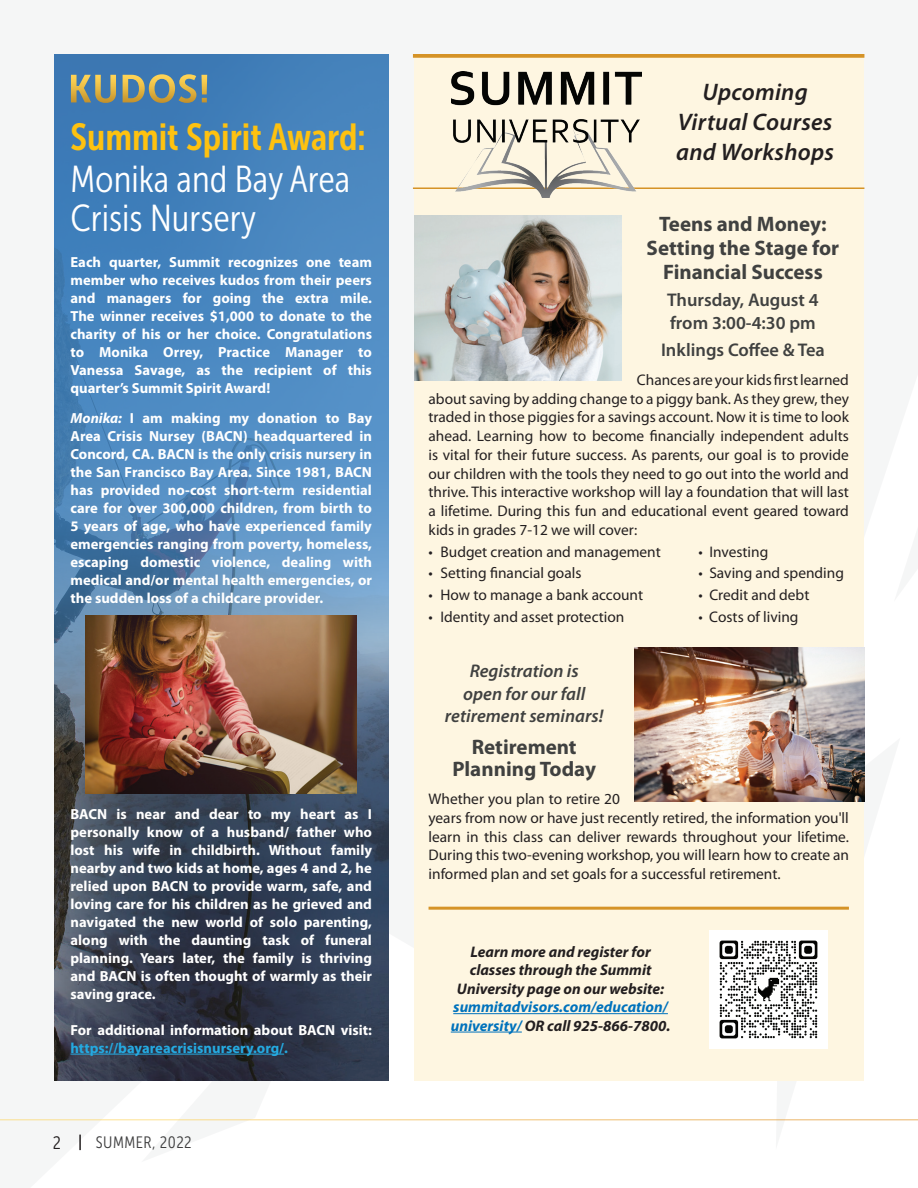
<style>
.page{position:relative;width:918px;height:1188px;background:#fff}
.page>*{position:absolute;margin:0;border:0;box-sizing:border-box;transform-origin:0 0}
.t1{font:37.5px/39px "Museo Sans Cond 300";color:#fff}
.t2{font:37.5px "Museo Sans Cond 700";color:#fec210}
.t3{font:italic 600 24px/30px "Myriad Pro";letter-spacing:.01em;color:#231f20;text-align:center}
.t4{font:700 21px/24px "Myriad Pro";color:#404140;text-align:center}
.t5{font:600 18.3px/22.5px "Myriad Pro";color:#404140}
.t6{font:italic 600 18.3px/22.5px "Myriad Pro";color:#404140;text-align:center}
.t7{font:18px "Museo Sans Cond 300";color:#231f20}
.t8{font:16.5px "Museo Sans Cond 300";letter-spacing:.03em;color:#3e3e3f}
.t9{font:15.3px/18.8px "Myriad Pro";color:#231f20;text-align:justify}
.t10{font:italic 700 15.3px/18.3px "Myriad Pro";color:#231f20;text-align:center}
.t11{font:italic 700 15.3px/18.3px "Myriad Pro";color:#0072bc}
.t12{font:700 14.7px/18px "Myriad Pro";color:#fff;text-align:justify}
.t13{font:700 14.7px "Myriad Pro";color:#24aae1}
.s1{font-style:italic}
.s2{color:#231f20}
</style>
<div class="page">
<img style="left:54px;top:1030px;width:334px;height:51px">
<svg style="left:54px;top:54px;width:334px;height:976px;background:#47729c"></svg>
<hr style="left:70px;top:1054px;width:214px;height:1px;background:#24aae1">
<div style="left:414px;top:54px;width:450px;height:1027px;background:#fef6e1"></div>
<svg style="left:413px;top:54px;width:451px;height:4px;background:#d79932"></svg>
<hr style="left:429px;top:907px;width:420px;height:3px;background:#d59327">
<hr style="left:413px;top:187px;width:451px;height:2px;background:#d59327">
<img style="left:86px;top:616px;width:271px;height:177px">
<img style="left:452px;top:71px;width:190px;height:126px">
<img style="left:414px;top:215px;width:208px;height:166px">
<img style="left:635px;top:648px;width:229px;height:153px">
<img style="left:710px;top:931px;width:117px;height:117px">
<hr style="left:453px;top:1013px;width:215px;height:1px;background:#0072bc">
<hr style="left:451px;top:1032px;width:71px;height:1px;background:#0072bc">
<svg style="left:79px;top:1135px;width:2px;height:15px"></svg>
<svg style="left:71px;top:74px;width:136px;height:29px;background:#879480"></svg>
<h1 class="t2" style="left:70px;top:116px;width:297px">Summit Spirit Award:</h1>
<h1 class="t1" style="left:70px;top:159px;width:281px">Monika and Bay Area<br>Crisis Nursery</h1>
<p class="t12" style="left:70px;top:252px;width:303px">Each quarter, Summit recognizes one team member who receives kudos from their peers and managers for going the extra mile.<br>The winner receives $1,000 to donate to the charity of his or her choice. Congratulations to Monika Orrey, Practice Manager to Vanessa Savage, as the recipient of this quarter’s Summit Spirit Award!</p>
<p class="t12" style="left:70px;top:408px;width:303px"><span class="s1">Monika:</span> I am making my donation to Bay Area Crisis Nursey (BACN) headquartered in Concord, CA. BACN is the only crisis nursery in the San Francisco Bay Area. Since 1981, BACN has provided no-cost short-term residential care for over 300,000 children, from birth to 5 years of age, who have experienced family emergencies ranging from poverty, homeless, escaping domestic violence, dealing with medical and/or mental health emergencies, or the sudden loss of a childcare provider.</p>
<p class="t12" style="left:70px;top:804px;width:303px">BACN is near and dear to my heart as I personally know of a husband/ father who lost his wife in childbirth. Without family nearby and two kids at home, ages 4 and 2, he relied upon BACN to provide warm, safe, and loving care for his children as he grieved and navigated the new world of solo parenting, along with the daunting task of funeral planning. Years later, the family is thriving and BACN is often thought of warmly as their saving grace.</p>
<p class="t12" style="left:70px;top:1020px;width:303px">For additional information about BACN visit:</p>
<p class="t13" style="left:70px;top:1038px;width:219px">https://bayareacrisisnursery.org/.</p>
<p class="t7" style="left:53px;top:1133px;width:10px">2</p>
<p class="t8" style="left:96px;top:1134px;width:97px">SUMMER, 2022</p>
<h2 class="t3" style="left:676px;top:77px;width:159px">Upcoming<br>Virtual Courses and Workshops</h2>
<h3 class="t4" style="left:647px;top:211px;width:194px">Teens and Money:<br>Setting the Stage for<br>Financial Success</h3>
<p class="t5" style="left:667px;top:288px;width:153px">Thursday, August 4 from 3:00-4:30 pm</p>
<p class="t5" style="left:661px;top:338px;width:165px">Inklings Coffee &amp; Tea</p>
<p class="t9" style="left:429px;top:370px;width:422px;text-indent:208px">Chances are your kids first learned about saving by adding change to a piggy bank. As they grew, they traded in those piggies for a savings account. Now it is time to look ahead. Learning how to become financially independent adults is vital for their future success. As parents, our goal is to provide our children with the tools they need to go out into the world and thrive. This interactive workshop will lay a foundation that will last a lifetime. During this fun and educational event geared toward kids in grades 7-12 we will cover:</p>
<p class="t9" style="left:429px;top:542px;width:234px">• Budget creation and management</p>
<p class="t9" style="left:699px;top:542px;width:71px">• Investing</p>
<p class="t9" style="left:429px;top:564px;width:154px">• Setting financial goals</p>
<p class="t9" style="left:699px;top:564px;width:147px">• Saving and spending</p>
<p class="t9" style="left:429px;top:585px;width:216px">• How to manage a bank account</p>
<p class="t9" style="left:698px;top:585px;width:113px">• Credit and debt</p>
<p class="t9" style="left:428px;top:607px;width:197px">• Identity and asset protection</p>
<p class="t9" style="left:698px;top:607px;width:102px">• Costs of living</p>
<p class="t6" style="left:445px;top:660px;width:160px">Registration is<br>open for our fall retirement seminars!</p>
<h3 class="t4" style="left:452px;top:735px;width:145px;line-height:22.5px">Retirement<br>Planning Today</h3>
<p class="t9" style="left:429px;top:789px;width:422px;text-align:left">Whether you plan to retire 20<br>years from now or have just recently retired, the information you'll learn in this class can deliver rewards throughout your lifetime.<br>During this two-evening workshop, you will learn how to create an informed plan and set goals for a successful retirement.</p>
<p class="t10" style="left:457px;top:942px;width:209px">Learn more and register for classes through the Summit<br>University page on our website:</p>
<p class="t11" style="left:451px;top:997px;width:221px">summitadvisors.com/education/ university/ <span class="s2">OR call 925-866-7800.</span></p>
</div>
